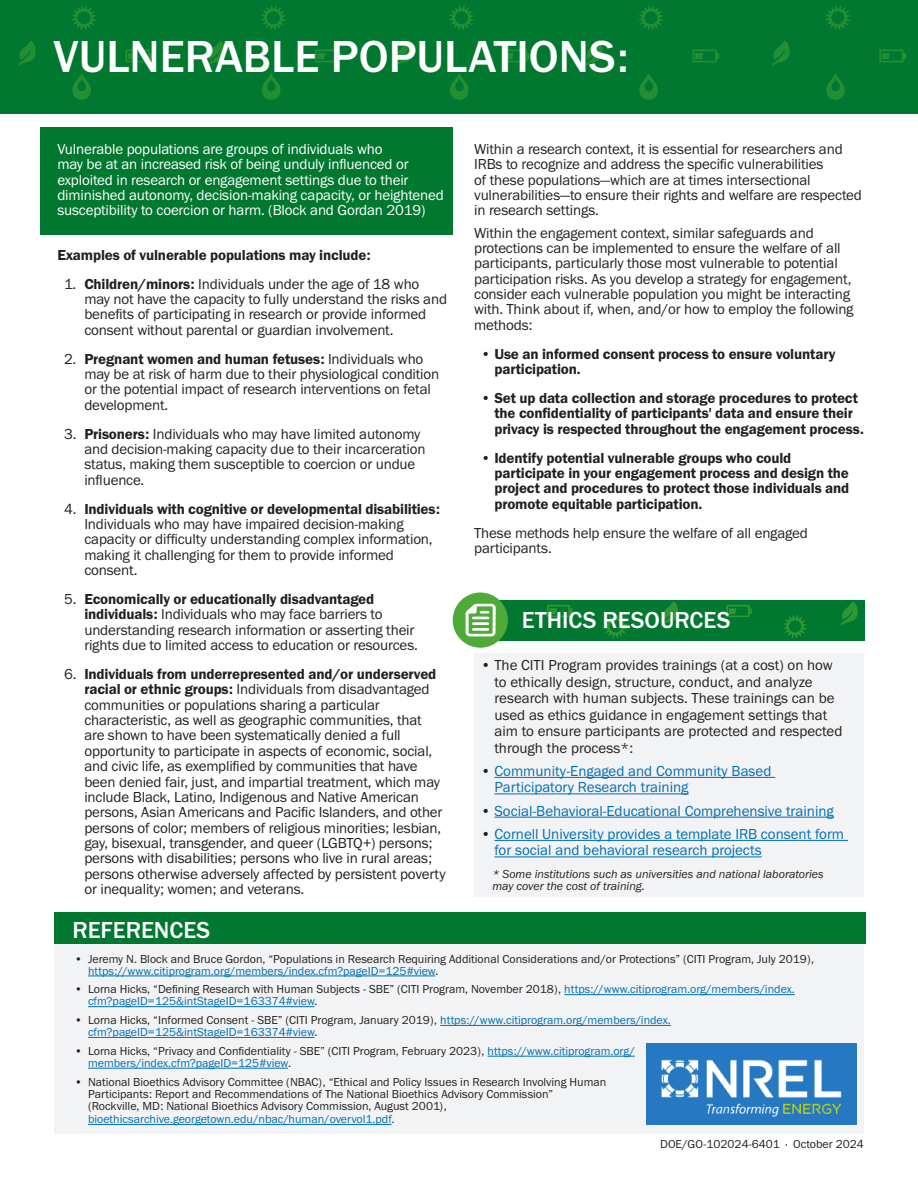
<style>
.page{position:relative;width:918px;height:1188px;background:#fff}
.page>*{position:absolute;margin:0;border:0;box-sizing:border-box;transform-origin:0 0}
.t1{font:500 46.5px "Franklin Gothic URW";color:#fff}
.t2{font:500 24px "Franklin Gothic URW";color:#fff}
.Body{font:15px/15.3px "Franklin Gothic URW Boo";letter-spacing:-.01em;color:#231f20}
.Body-2{font:15px/15.3px "Franklin Gothic URW Dem";letter-spacing:-.01em;color:#231f20}
.Body-3{font:15px/15.3px "Franklin Gothic URW Boo";letter-spacing:-.01em;color:#fff}
.t3{font:15px/16.5px "Franklin Gothic URW Boo";color:#006eb7}
.Bullets{font:15px/15.3px "Franklin Gothic URW Boo";letter-spacing:-.01em;color:#231f20}
.Body-4{font:12px/12px "Franklin Gothic URW Boo";color:#231f20}
.t4{font:12px/12px "Franklin Gothic URW Boo";color:#006eb7}
.Bullets-2{font:12px/12px "Franklin Gothic URW Boo Ita";color:#231f20}
.s1{font-family:"Franklin Gothic URW Dem"}
.s2{color:#231f20}
.s3{color:#006eb7}
</style>
<div class="page">
<div style="left:0;top:0;width:918px;height:114px;background:#007830"></div>
<svg style="left:71px;top:5px;width:25px;height:25px"></svg>
<svg style="left:72px;top:73px;width:19px;height:27px"></svg>
<svg style="left:18px;top:41px;width:18px;height:25px"></svg>
<svg style="left:125px;top:49px;width:27px;height:13px"></svg>
<svg style="left:261px;top:5px;width:25px;height:25px"></svg>
<svg style="left:262px;top:73px;width:18px;height:27px"></svg>
<svg style="left:207px;top:41px;width:18px;height:25px"></svg>
<svg style="left:315px;top:49px;width:27px;height:13px"></svg>
<svg style="left:449px;top:5px;width:25px;height:25px"></svg>
<svg style="left:450px;top:73px;width:19px;height:27px"></svg>
<svg style="left:396px;top:41px;width:17px;height:25px"></svg>
<svg style="left:503px;top:49px;width:27px;height:13px"></svg>
<svg style="left:638px;top:5px;width:25px;height:25px"></svg>
<svg style="left:639px;top:73px;width:19px;height:27px"></svg>
<svg style="left:585px;top:41px;width:18px;height:25px"></svg>
<svg style="left:693px;top:49px;width:26px;height:13px"></svg>
<svg style="left:825px;top:5px;width:25px;height:25px"></svg>
<svg style="left:826px;top:73px;width:19px;height:27px"></svg>
<svg style="left:772px;top:41px;width:18px;height:25px"></svg>
<svg style="left:879px;top:49px;width:27px;height:13px"></svg>
<div style="left:40px;top:128px;width:413px;height:107px;background:#007830"></div>
<div style="left:474px;top:653px;width:390px;height:243px;background:#f2f3f4"></div>
<hr style="left:494px;top:777px;width:281px;height:1px;background:#006eb7">
<hr style="left:494px;top:793px;width:195px;height:1px;background:#006eb7">
<hr style="left:494px;top:817px;width:340px;height:1px;background:#006eb7">
<hr style="left:494px;top:840px;width:354px;height:1px;background:#006eb7">
<hr style="left:494px;top:856px;width:268px;height:1px;background:#006eb7">
<div style="left:478px;top:600px;width:387px;height:40px;background:#007830"></div>
<svg style="left:604px;top:614px;width:24px;height:24px"></svg>
<svg style="left:661px;top:601px;width:17px;height:24px"></svg>
<svg style="left:547px;top:605px;width:25px;height:12px"></svg>
<svg style="left:783px;top:615px;width:24px;height:23px"></svg>
<svg style="left:841px;top:601px;width:17px;height:25px"></svg>
<svg style="left:726px;top:605px;width:26px;height:12px"></svg>
<div style="left:453px;top:592px;width:55px;height:56px;background:#4fab38;border-radius:50%"></div>
<svg style="left:466px;top:604px;width:30px;height:32px"></svg>
<hr style="left:472px;top:628px;width:17px;height:3px;background:#fff">
<hr style="left:472px;top:622px;width:17px;height:3px;background:#fff">
<div style="left:54px;top:922px;width:810px;height:212px;background:#f2f3f4"></div>
<div style="left:54px;top:913px;width:812px;height:31px;background:#007830"></div>
<hr style="left:88px;top:976px;width:347px;height:1px;background:#006eb7">
<hr style="left:564px;top:994px;width:231px;height:1px;background:#006eb7">
<hr style="left:88px;top:1006px;width:227px;height:1px;background:#006eb7">
<hr style="left:440px;top:1025px;width:231px;height:1px;background:#006eb7">
<hr style="left:88px;top:1037px;width:227px;height:1px;background:#006eb7">
<hr style="left:488px;top:1056px;width:147px;height:1px;background:#006eb7">
<hr style="left:88px;top:1068px;width:200px;height:1px;background:#006eb7">
<hr style="left:88px;top:1124px;width:304px;height:1px;background:#006eb7">
<img style="left:646px;top:1044px;width:210px;height:81px">
<h2 class="t1" style="left:53px;top:28px;width:577px">VULNERABLE POPULATIONS:</h2>
<p class="Body-3" style="left:57px;top:141px;width:388px">Vulnerable populations are groups of individuals who<br>may be at an increased risk of being unduly influenced or exploited in research or engagement settings due to their diminished autonomy, decision-making capacity, or heightened susceptibility to coercion or harm. (Block and Gordan 2019)</p>
<p class="Body-2" style="left:57px;top:247px;width:315px">Examples of vulnerable populations may include:</p>
<p class="Body" style="left:84px;top:276px;width:364px;text-indent:-20px">1. <span class="s1">Children/minors:</span> Individuals under the age of 18 who may not have the capacity to fully understand the risks and benefits of participating in research or provide informed consent without parental or guardian involvement.</p>
<p class="Body" style="left:84px;top:351px;width:356px;text-indent:-20px">2. <span class="s1">Pregnant women and human fetuses:</span> Individuals who may be at risk of harm due to their physiological condition or the potential impact of research interventions on fetal development.</p>
<p class="Body" style="left:84px;top:426px;width:343px;text-indent:-20px">3. <span class="s1">Prisoners:</span> Individuals who may have limited autonomy and decision-making capacity due to their incarceration status, making them susceptible to coercion or undue influence.</p>
<p class="Body" style="left:84px;top:501px;width:357px;text-indent:-20px">4. <span class="s1">Individuals with cognitive or developmental disabilities:<br></span>Individuals who may have impaired decision-making capacity or difficulty understanding complex information, making it challenging for them to provide informed consent.</p>
<p class="Body" style="left:84px;top:591px;width:335px;text-indent:-20px">5. <span class="s1">Economically or educationally disadvantaged individuals:</span> Individuals who may face barriers to understanding research information or asserting their rights due to limited access to education or resources.</p>
<p class="Body" style="left:84px;top:666px;width:363px;text-indent:-20px">6. <span class="s1">Individuals from underrepresented and/or underserved racial or ethnic groups:</span> Individuals from disadvantaged communities or populations sharing a particular characteristic, as well as geographic communities, that are shown to have been systematically denied a full opportunity to participate in aspects of economic, social, and civic life, as exemplified by communities that have been denied fair, just, and impartial treatment, which may include Black, Latino, Indigenous and Native American persons, Asian Americans and Pacific Islanders, and other persons of color; members of religious minorities; lesbian, gay, bisexual, transgender, and queer (LGBTQ+) persons; persons with disabilities; persons who live in rural areas; persons otherwise adversely affected by persistent poverty or inequality; women; and veterans.</p>
<p class="Body" style="left:474px;top:141px;width:389px">Within a research context, it is essential for researchers and IRBs to recognize and address the specific vulnerabilities<br>of these populations—which are at times intersectional vulnerabilities—to ensure their rights and welfare are respected in research settings.</p>
<p class="Body" style="left:474px;top:225px;width:381px">Within the engagement context, similar safeguards and protections can be implemented to ensure the welfare of all participants, particularly those most vulnerable to potential participation risks. As you develop a strategy for engagement, consider each vulnerable population you might be interacting with. Think about if, when, and/or how to employ the following methods:</p>
<p class="Body-2" style="left:494px;top:346px;width:343px;text-indent:-14px">• Use an informed consent process to ensure voluntary participation.</p>
<p class="Body-2" style="left:494px;top:390px;width:371px;text-indent:-14px">• Set up data collection and storage procedures to protect the confidentiality of participants' data and ensure their privacy is respected throughout the engagement process.</p>
<p class="Body-2" style="left:494px;top:450px;width:356px;text-indent:-14px">• Identify potential vulnerable groups who could participate in your engagement process and design the project and procedures to protect those individuals and promote equitable participation.</p>
<p class="Bullets" style="left:474px;top:525px;width:335px">These methods help ensure the welfare of all engaged participants.</p>
<h2 class="t2" style="left:522px;top:605px;width:210px">ETHICS RESOURCES</h2>
<p class="Body" style="left:494px;top:657px;width:350px;line-height:16.5px;text-indent:-14px">• The CITI Program provides trainings (at a cost) on how to ethically design, structure, conduct, and analyze research with human subjects. These trainings can be used as ethics guidance in engagement settings that aim to ensure participants are protected and respected through the process*:</p>
<p class="t3" style="left:494px;top:762px;width:279px;text-indent:-14px"><span class="s2">•</span> Community-Engaged and Community Based<br>Participatory Research training</p>
<p class="t3" style="left:481px;top:802px;width:354px"><span class="s2">•</span> Social-Behavioral-Educational Comprehensive training</p>
<p class="t3" style="left:494px;top:825px;width:351px;text-indent:-14px"><span class="s2">•</span> Cornell University provides a template IRB consent form for social and behavioral research projects</p>
<p class="Bullets-2" style="left:492px;top:867px;width:333px">* Some institutions such as universities and national laboratories may cover the cost of training.</p>
<h2 class="t2" style="left:73px;top:915px;width:139px">REFERENCES</h2>
<p class="Body-4" style="left:88px;top:953px;width:728px;text-indent:-14px">• Jeremy N. Block and Bruce Gordon, “Populations in Research Requiring Additional Considerations and/or Protections” (CITI Program, July 2019), <span class="s3">https://www.citiprogram.org/members/index.cfm?pageID=125#view</span>.</p>
<p class="Body-4" style="left:88px;top:983px;width:708px;text-indent:-14px">• Lorna Hicks, “Defining Research with Human Subjects - SBE” (CITI Program, November 2018), <span class="s3">https://www.citiprogram.org/members/index. cfm?pageID=125&amp;intStageID=163374#view</span>.</p>
<p class="t4" style="left:88px;top:1014px;width:584px;text-indent:-14px"><span class="s2">• Lorna Hicks, “Informed Consent - SBE” (CITI Program, January 2019),</span> https://www.citiprogram.org/members/index. cfm?pageID=125&amp;intStageID=163374#view<span class="s2">.</span></p>
<p class="Body-4" style="left:88px;top:1045px;width:548px;text-indent:-14px">• Lorna Hicks, “Privacy and Confidentiality - SBE” (CITI Program, February 2023), <span class="s3">https://www.citiprogram.org/ members/index.cfm?pageID=125#view</span>.</p>
<p class="Body-4" style="left:88px;top:1076px;width:520px;text-indent:-14px">• National Bioethics Advisory Committee (NBAC), “Ethical and Policy Issues in Research Involving Human<br>Participants: Report and Recommendations of The National Bioethics Advisory Commission” (Rockville, MD: National Bioethics Advisory Commission, August 2001),</p>
<p class="t4" style="left:88px;top:1113px;width:308px">bioethicsarchive.georgetown.edu/nbac/human/overvol1.pdf<span class="s2">.</span></p>
<p class="Body-4" style="left:660px;top:1138px;width:205px">DOE/GO-102024-6401 · October 2024</p>
</div>
